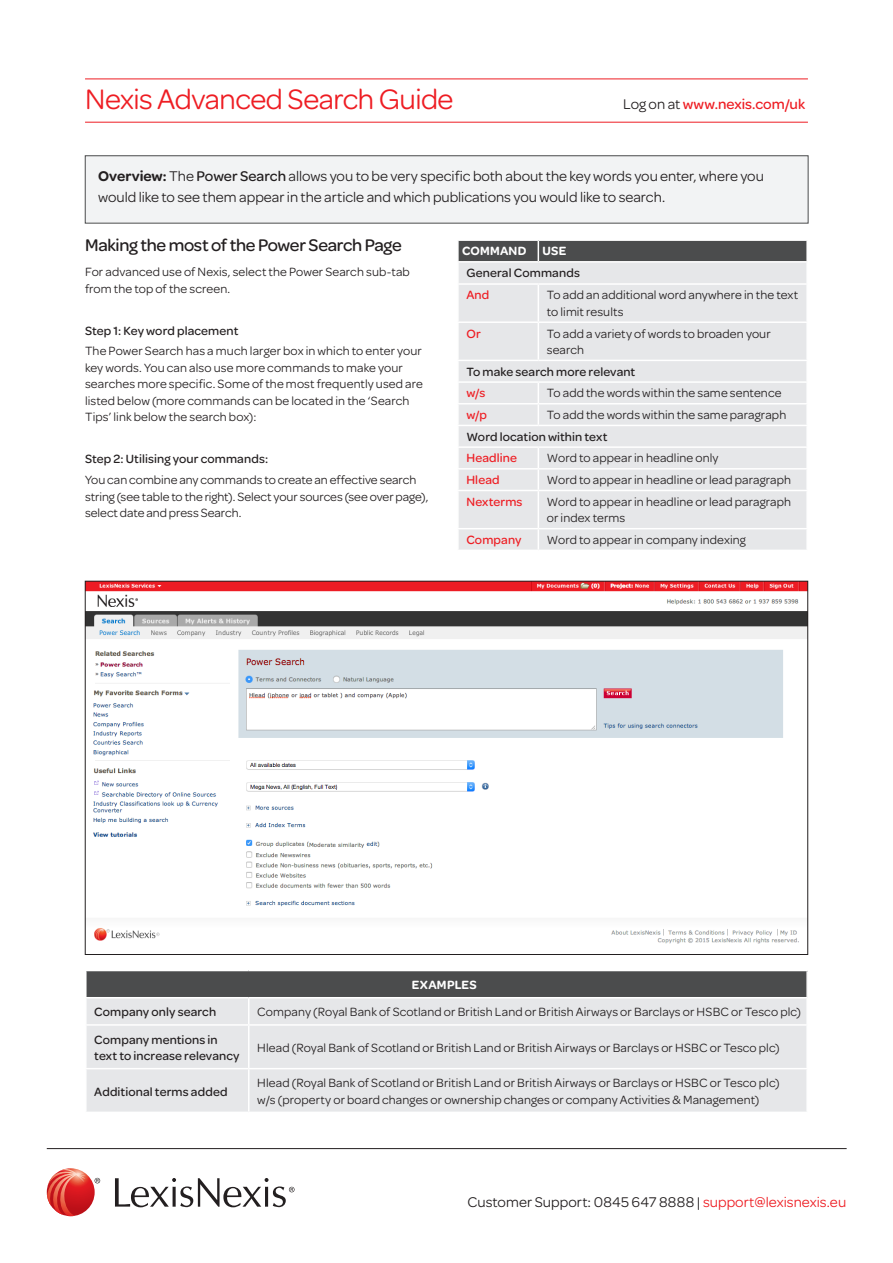
<style>
.page{position:relative;width:893px;height:1263px;background:#fff}
.page>*{position:absolute;margin:0;border:0;box-sizing:border-box;transform-origin:0 0}
.t1{font:30px "Omnes";letter-spacing:-.02em;color:#ee1d23}
.t2{font:500 18px "Omnes";letter-spacing:-.02em;color:#231f20}
.t3{font:15px/21px "Omnes";color:#231f20}
.t4{font:500 15px "Omnes";color:#ee1d23}
.Body_Copy{font:12.75px/16.5px "Omnes";letter-spacing:.01em;color:#231f20}
.Body_Copy-2{font:500 12.75px/21.9px "Omnes";letter-spacing:.01em;color:#231f20}
.t5{font:500 12.75px "Omnes";letter-spacing:.01em;color:#ee1d23}
.Body_Copy-3{font:600 12.75px "Omnes";letter-spacing:.02em;color:#fff}
.s1{font-weight:400;color:#231f20}
.s2{font-weight:600}
.s3{font-weight:500}
.s4{font-weight:600;color:#fff}
.s5{color:#ee1d23}
.s6{font-weight:500;color:#ee1d23}
</style>
<div class="page">
<svg style="left:95px;top:1178px;width:5px;height:5px"></svg>
<svg style="left:115px;top:1178px;width:180px;height:29px"></svg>
<svg style="left:47px;top:1168px;width:48px;height:48px"></svg>
<svg style="left:47px;top:1169px;width:39px;height:47px;background:#df5954"></svg>
<hr style="left:47px;top:1148px;width:800px;height:1px;background:#231f20">
<hr style="left:85px;top:79px;width:723px;height:1px;background:#ee1d23">
<hr style="left:85px;top:122px;width:723px;height:1px;background:#ee1d23">
<div style="left:85px;top:156px;width:723px;height:67px;background:#f2f3f4"></div>
<div style="left:459px;top:263px;width:347px;height:287px;background:#e6e7e9"></div>
<div style="left:458px;top:240px;width:349px;height:21px;background:#4b4c4d"></div>
<hr style="left:806px;top:241px;width:2px;height:20px;background:#fff">
<hr style="left:457px;top:283px;width:81px;height:2px;background:#fff">
<hr style="left:538px;top:283px;width:270px;height:2px;background:#fff">
<hr style="left:538px;top:285px;width:1px;height:36px;background:#fff">
<hr style="left:457px;top:321px;width:81px;height:2px;background:#fff">
<hr style="left:538px;top:321px;width:270px;height:2px;background:#fff">
<hr style="left:538px;top:323px;width:1px;height:37px;background:#fff">
<hr style="left:457px;top:360px;width:81px;height:1px;background:#fff">
<hr style="left:538px;top:360px;width:270px;height:1px;background:#fff">
<hr style="left:457px;top:381px;width:81px;height:2px;background:#fff">
<hr style="left:538px;top:381px;width:270px;height:2px;background:#fff">
<hr style="left:457px;top:403px;width:81px;height:1px;background:#fff">
<hr style="left:538px;top:403px;width:270px;height:1px;background:#fff">
<svg style="left:538px;top:383px;width:1px;height:42px"></svg>
<hr style="left:457px;top:425px;width:81px;height:1px;background:#fff">
<hr style="left:538px;top:425px;width:270px;height:1px;background:#fff">
<hr style="left:457px;top:446px;width:81px;height:2px;background:#fff">
<hr style="left:538px;top:446px;width:270px;height:2px;background:#fff">
<hr style="left:457px;top:468px;width:81px;height:2px;background:#fff">
<hr style="left:538px;top:468px;width:270px;height:2px;background:#fff">
<svg style="left:538px;top:448px;width:1px;height:42px"></svg>
<hr style="left:457px;top:490px;width:81px;height:1px;background:#fff">
<hr style="left:538px;top:490px;width:270px;height:1px;background:#fff">
<hr style="left:538px;top:491px;width:1px;height:37px;background:#fff">
<hr style="left:457px;top:528px;width:81px;height:1px;background:#fff">
<hr style="left:538px;top:528px;width:270px;height:1px;background:#fff">
<svg style="left:538px;top:529px;width:1px;height:21px"></svg>
<img style="left:87px;top:583px;width:719px;height:361px">
<div style="left:86px;top:970px;width:721px;height:28px;background:#4b4c4d"></div>
<div style="left:87px;top:998px;width:719px;height:113px;background:#e6e7e9"></div>
<hr style="left:85px;top:970px;width:164px;height:1px;background:#fff">
<hr style="left:85px;top:971px;width:2px;height:26px;background:#fff">
<hr style="left:249px;top:970px;width:559px;height:1px;background:#fff">
<hr style="left:806px;top:971px;width:2px;height:26px;background:#fff">
<hr style="left:85px;top:997px;width:164px;height:1px;background:#fff">
<hr style="left:249px;top:997px;width:559px;height:1px;background:#fff">
<svg style="left:248px;top:998px;width:1px;height:26px"></svg>
<hr style="left:85px;top:1024px;width:164px;height:2px;background:#fff">
<hr style="left:249px;top:1024px;width:559px;height:2px;background:#fff">
<hr style="left:248px;top:1026px;width:1px;height:42px;background:#fff">
<hr style="left:85px;top:1068px;width:164px;height:1px;background:#fff">
<hr style="left:249px;top:1068px;width:559px;height:1px;background:#fff">
<hr style="left:248px;top:1069px;width:1px;height:42px;background:#fff">
<h1 class="t1" style="left:85px;top:79px;width:370px">Nexis Advanced Search Guide</h1>
<h1 class="t4" style="left:623px;top:94px;width:183px"><span class="s1">Log on at</span> www.nexis.com/uk</h1>
<p class="t3" style="left:98px;top:164px;width:667px"><span class="s2">Overview:</span> The <span class="s3">Power Search</span> allows you to be very specific both about the key words you enter, where you would like to see them appear in the article and which publications you would like to search.</p>
<h2 class="t2" style="left:85px;top:233px;width:318px">Making the most of the Power Search Page</h2>
<p class="Body_Copy" style="left:85px;top:263px;width:326px">For advanced use of Nexis, select the Power Search sub-tab from the top of the screen.</p>
<h5 class="Body_Copy-2" style="left:85px;top:319px;width:155px">Step 1: Key word placement</h5>
<p class="Body_Copy" style="left:85px;top:342px;width:339px">The Power Search has a much larger box in which to enter your key words. You can also use more commands to make your searches more specific. Some of the most frequently used are listed below (more commands can be located in the ‘Search Tips’ link below the search box):</p>
<h5 class="Body_Copy-2" style="left:85px;top:447px;width:185px">Step 2: Utilising your commands:</h5>
<p class="Body_Copy" style="left:85px;top:471px;width:345px">You can combine any commands to create an effective search string (see table to the right). Select your sources (see over page), select date and press Search.</p>
<p class="Body_Copy-3" style="left:462px;top:242px;width:66px">COMMAND</p>
<p class="Body_Copy-2" style="left:466px;top:240px;width:115px;text-indent:76px"><span class="s4">USE<br></span>General Commands<br><span class="s5">And</span></p>
<p class="Body_Copy" style="left:547px;top:286px;width:253px">To add an additional word anywhere in the text to limit results</p>
<p class="t5" style="left:466px;top:324px;width:16px">Or</p>
<p class="Body_Copy" style="left:547px;top:324px;width:225px">To add a variety of words to broaden your search</p>
<p class="Body_Copy-2" style="left:466px;top:360px;width:170px">To make search more relevant <span class="s5">w/s</span></p>
<p class="Body_Copy" style="left:547px;top:384px;width:236px">To add the words within the same sentence</p>
<p class="Body_Copy" style="left:466px;top:403px;width:321px;line-height:21.8px;text-indent:80px">To add the words within the same paragraph<br><span class="s3">Word location within text<br></span><span class="s6">Headline</span></p>
<p class="t5" style="left:466px;top:406px;width:22px">w/p</p>
<p class="Body_Copy" style="left:547px;top:449px;width:173px">Word to appear in headline only</p>
<p class="t5" style="left:466px;top:471px;width:35px">Hlead</p>
<p class="Body_Copy" style="left:547px;top:471px;width:246px">Word to appear in headline or lead paragraph</p>
<p class="t5" style="left:466px;top:493px;width:58px">Nexterms</p>
<p class="Body_Copy" style="left:547px;top:492px;width:246px">Word to appear in headline or lead paragraph or index terms</p>
<p class="t5" style="left:466px;top:531px;width:57px">Company</p>
<p class="Body_Copy" style="left:547px;top:531px;width:200px">Word to appear in company indexing</p>
<p class="Body_Copy-3" style="left:412px;top:976px;width:66px">EXAMPLES</p>
<p class="Body_Copy-2" style="left:94px;top:1000px;width:123px">Company only search</p>
<p class="Body_Copy" style="left:257px;top:1003px;width:545px">Company (Royal Bank of Scotland or British Land or British Airways or Barclays or HSBC or Tesco plc)</p>
<p class="Body_Copy-2" style="left:94px;top:1030px;width:147px;line-height:16.5px">Company mentions in text to increase relevancy</p>
<p class="Body_Copy" style="left:257px;top:1039px;width:524px">Hlead (Royal Bank of Scotland or British Land or British Airways or Barclays or HSBC or Tesco plc)</p>
<p class="Body_Copy-2" style="left:94px;top:1080px;width:135px">Additional terms added</p>
<p class="Body_Copy" style="left:257px;top:1074px;width:524px">Hlead (Royal Bank of Scotland or British Land or British Airways or Barclays or HSBC or Tesco plc) w/s (property or board changes or ownership changes or company Activities &amp; Management)</p>
<h3 class="t3" style="left:467px;top:1190px;width:380px">Customer Support: 0845 647 8888 | <span class="s5">support@lexisnexis.eu</span></h3>
</div>
